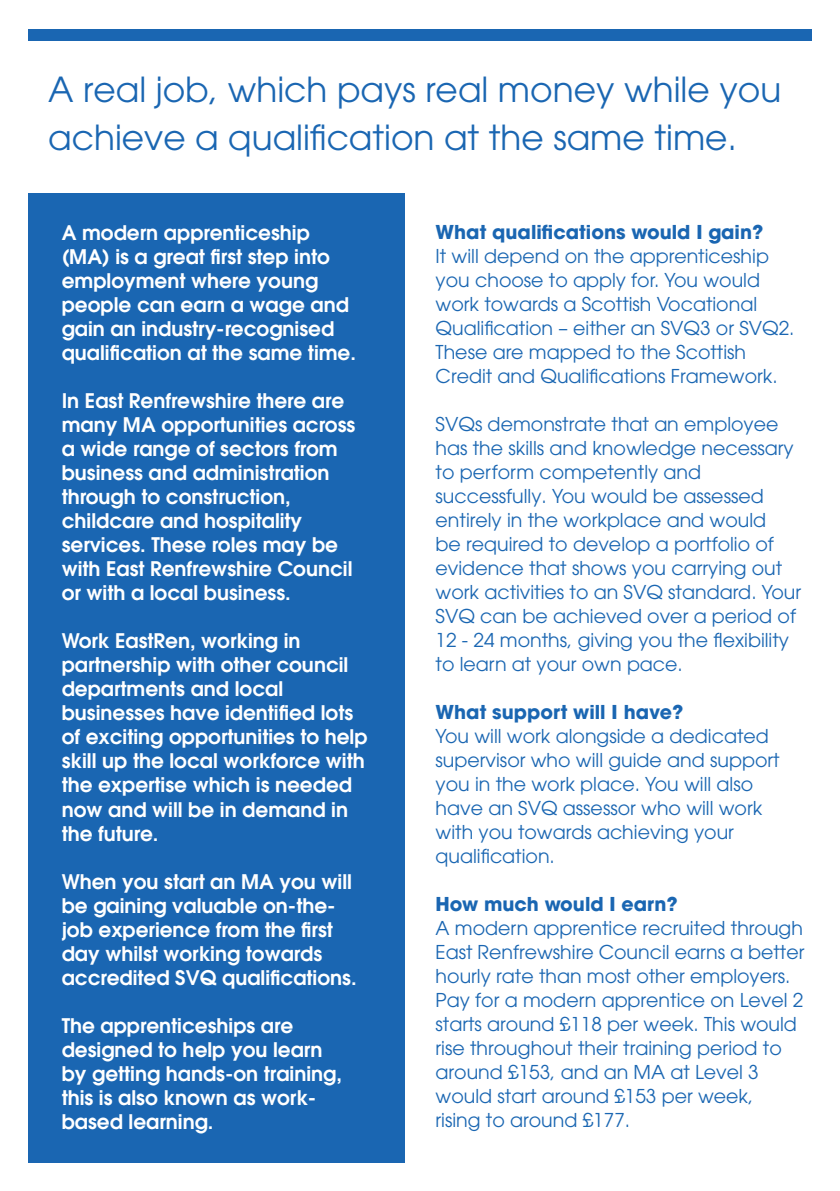
<style>
.page{position:relative;width:840px;height:1191px;background:#fff}
.page>*{position:absolute;margin:0;border:0;box-sizing:border-box;transform-origin:0 0}
.t1{font:34.4px/48px "Avant Garde LT";color:#1a66b2}
.t2{font:600 20px/24px "Avant Garde LT";color:#fff}
.t3{font:19px/24px "Avant Garde LT";color:#1a66b2}
.t4{font:700 19px "Avant Garde LT";color:#1a66b2}
</style>
<div class="page">
<div style="left:28px;top:193px;width:376px;height:969px;background:#1a66b2"></div>
<div style="left:28px;top:29px;width:783px;height:11px;background:#1a66b2"></div>
<h1 class="t1" style="left:48px;top:65px;width:734px">A real job, which pays real money while you achieve a qualification at the same time.</h1>
<p class="t2" style="left:62px;top:220px;width:295px">A modern apprenticeship (MA) is a great first step into employment where young people can earn a wage and gain an industry-recognised qualification at the same time.</p>
<p class="t2" style="left:62px;top:388px;width:295px">In East Renfrewshire there are many MA opportunities across a wide range of sectors from business and administration through to construction, childcare and hospitality services. These roles may be with East Renfrewshire Council or with a local business.</p>
<p class="t2" style="left:62px;top:628px;width:307px">Work EastRen, working in partnership with other council departments and local businesses have identified lots of exciting opportunities to help skill up the local workforce with the expertise which is needed now and will be in demand in the future.</p>
<p class="t2" style="left:62px;top:868px;width:296px">When you start an MA you will be gaining valuable on-the&shy;job experience from the first day whilst working towards accredited SVQ qualifications.</p>
<p class="t2" style="left:62px;top:1012px;width:281px">The apprenticeships are designed to help you learn by getting hands-on training, this is also known as work&shy;based learning.</p>
<p class="t4" style="left:435px;top:220px;width:329px">What qualifications would I gain?</p>
<p class="t3" style="left:435px;top:244px;width:360px">It will depend on the apprenticeship you choose to apply for. You would work towards a Scottish Vocational Qualification – either an SVQ3 or SVQ2.<br>These are mapped to the Scottish Credit and Qualifications Framework.</p>
<p class="t3" style="left:435px;top:412px;width:367px">SVQs demonstrate that an employee has the skills and knowledge necessary to perform competently and successfully. You would be assessed entirely in the workplace and would<br>be required to develop a portfolio of evidence that shows you carrying out work activities to an SVQ standard. Your SVQ can be achieved over a period of 12 - 24 months, giving you the flexibility to learn at your own pace.</p>
<p class="t4" style="left:435px;top:700px;width:249px">What support will I have?</p>
<p class="t3" style="left:435px;top:724px;width:345px">You will work alongside a dedicated supervisor who will guide and support you in the work place. You will also have an SVQ assessor who will work with you towards achieving your qualification.</p>
<p class="t4" style="left:435px;top:892px;width:244px">How much would I earn?</p>
<p class="t3" style="left:435px;top:916px;width:370px">A modern apprentice recruited through East Renfrewshire Council earns a better hourly rate than most other employers.<br>Pay for a modern apprentice on Level 2 starts around £118 per week. This would rise throughout their training period to around £153, and an MA at Level 3 would start around £153 per week,<br>rising to around £177.</p>
</div>
